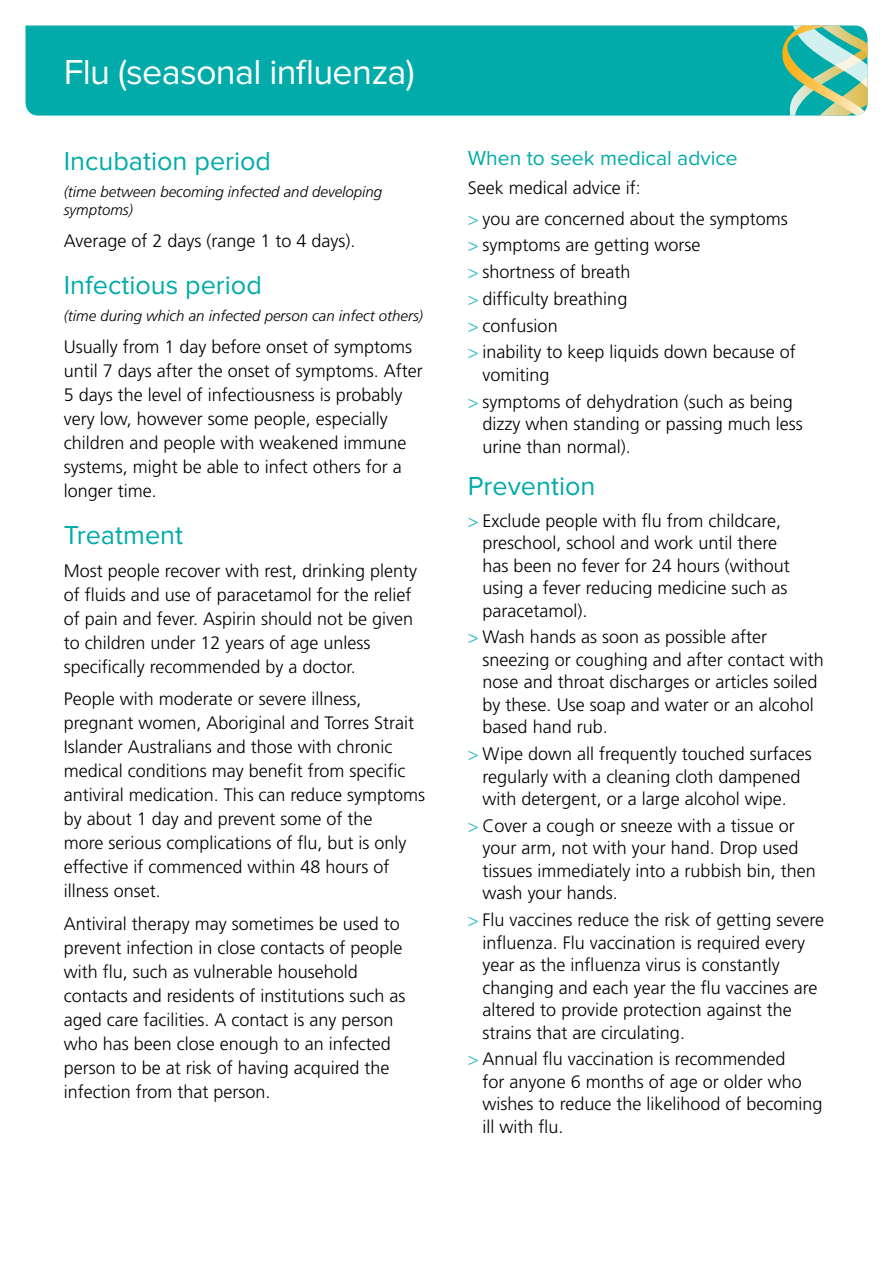
<style>
.page{position:relative;width:893px;height:1263px;background:#fff}
.page>*{position:absolute;margin:0;border:0;box-sizing:border-box;transform-origin:0 0}
.Disease_Heading_Cont{font:36px "Proxima Nova";letter-spacing:-.02em;color:#fff}
.Subhead_1{font:27px "Proxima Nova";color:#00aba9}
.Subhead_2{font:21px "Proxima Nova";color:#00aba9}
.Body_Copy{font:300 18px/24px "Frutiger";color:#000}
.Italics_sub_copy{font:italic 300 15px/18px "Frutiger";color:#000}
.s1{color:#31bebf}
</style>
<div class="page">
<div style="left:26px;top:26px;width:754px;height:90px;background:#00aba9"></div>
<svg style="left:780px;top:26px;width:87px;height:90px;background:#7bc3a3"></svg>
<p class="Disease_Heading_Cont" style="left:64px;top:52px;width:353px">Flu (seasonal influenza)</p>
<p class="Subhead_1" style="left:64px;top:146px;width:209px">Incubation period</p>
<p class="Italics_sub_copy" style="left:64px;top:183px;width:320px">(time between becoming infected and developing symptoms)</p>
<p class="Body_Copy" style="left:64px;top:229px;width:293px">Average of 2 days (range 1 to 4 days).</p>
<p class="Subhead_1" style="left:64px;top:270px;width:200px">Infectious period</p>
<p class="Italics_sub_copy" style="left:64px;top:307px;width:361px">(time during which an infected person can infect others)</p>
<p class="Body_Copy" style="left:64px;top:335px;width:361px">Usually from 1 day before onset of symptoms until 7 days after the onset of symptoms. After 5 days the level of infectiousness is probably very low, however some people, especially children and people with weakened immune systems, might be able to infect others for a longer time.</p>
<p class="Subhead_1" style="left:64px;top:520px;width:121px">Treatment</p>
<p class="Body_Copy" style="left:64px;top:559px;width:355px">Most people recover with rest, drinking plenty of fluids and use of paracetamol for the relief of pain and fever. Aspirin should not be given to children under 12 years of age unless specifically recommended by a doctor.</p>
<p class="Body_Copy" style="left:64px;top:687px;width:363px">People with moderate or severe illness, pregnant women, Aboriginal and Torres Strait Islander Australians and those with chronic medical conditions may benefit from specific antiviral medication. This can reduce symptoms by about 1 day and prevent some of the<br>more serious complications of flu, but is only effective if commenced within 48 hours of illness onset.</p>
<p class="Body_Copy" style="left:64px;top:912px;width:343px">Antiviral therapy may sometimes be used to prevent infection in close contacts of people with flu, such as vulnerable household contacts and residents of institutions such as aged care facilities. A contact is any person who has been close enough to an infected person to be at risk of having acquired the infection from that person.</p>
<p class="Subhead_2" style="left:468px;top:147px;width:271px">When to seek medical advice</p>
<p class="Body_Copy" style="left:468px;top:176px;width:174px">Seek medical advice if:</p>
<p class="Body_Copy" style="left:468px;top:207px;width:321px"><span class="s1">&gt;</span> you are concerned about the symptoms</p>
<p class="Body_Copy" style="left:468px;top:233px;width:234px"><span class="s1">&gt;</span> symptoms are getting worse</p>
<p class="Body_Copy" style="left:468px;top:260px;width:164px"><span class="s1">&gt;</span> shortness of breath</p>
<p class="Body_Copy" style="left:468px;top:287px;width:161px"><span class="s1">&gt;</span> difficulty breathing</p>
<p class="Body_Copy" style="left:468px;top:314px;width:91px"><span class="s1">&gt;</span> confusion</p>
<p class="Body_Copy" style="left:483px;top:341px;width:315px;line-height:22.5px;text-indent:-15px"><span class="s1">&gt;</span> inability to keep liquids down because of vomiting</p>
<p class="Body_Copy" style="left:483px;top:390px;width:322px;line-height:22.5px;text-indent:-15px"><span class="s1">&gt;</span> symptoms of dehydration (such as being dizzy when standing or passing much less urine than normal).</p>
<p class="Subhead_1" style="left:468px;top:471px;width:129px">Prevention</p>
<p class="Body_Copy" style="left:483px;top:509px;width:309px;line-height:22.5px;text-indent:-15px"><span class="s1">&gt;</span> Exclude people with flu from childcare, preschool, school and work until there has been no fever for 24 hours (without using a fever reducing medicine such as paracetamol).</p>
<p class="Body_Copy" style="left:483px;top:626px;width:343px;line-height:22.5px;text-indent:-15px"><span class="s1">&gt;</span> Wash hands as soon as possible after sneezing or coughing and after contact with nose and throat discharges or articles soiled by these. Use soap and water or an alcohol based hand rub.</p>
<p class="Body_Copy" style="left:468px;top:743px;width:346px;line-height:22.5px;text-align:center"><span class="s1">&gt;</span> Wipe down all frequently touched surfaces regularly with a cleaning cloth dampened with detergent, or a large alcohol wipe.</p>
<p class="Body_Copy" style="left:483px;top:814px;width:335px;line-height:22.5px;text-indent:-15px"><span class="s1">&gt;</span> Cover a cough or sneeze with a tissue or your arm, not with your hand. Drop used tissues immediately into a rubbish bin, then wash your hands.</p>
<p class="Body_Copy" style="left:483px;top:909px;width:343px;line-height:22.5px;text-indent:-15px"><span class="s1">&gt;</span> Flu vaccines reduce the risk of getting severe influenza. Flu vaccination is required every year as the influenza virus is constantly changing and each year the flu vaccines are altered to provide protection against the strains that are circulating.</p>
<p class="Body_Copy" style="left:483px;top:1048px;width:341px;line-height:22.5px;text-indent:-15px"><span class="s1">&gt;</span> Annual flu vaccination is recommended<br>for anyone 6 months of age or older who wishes to reduce the likelihood of becoming ill with flu.</p>
</div>
